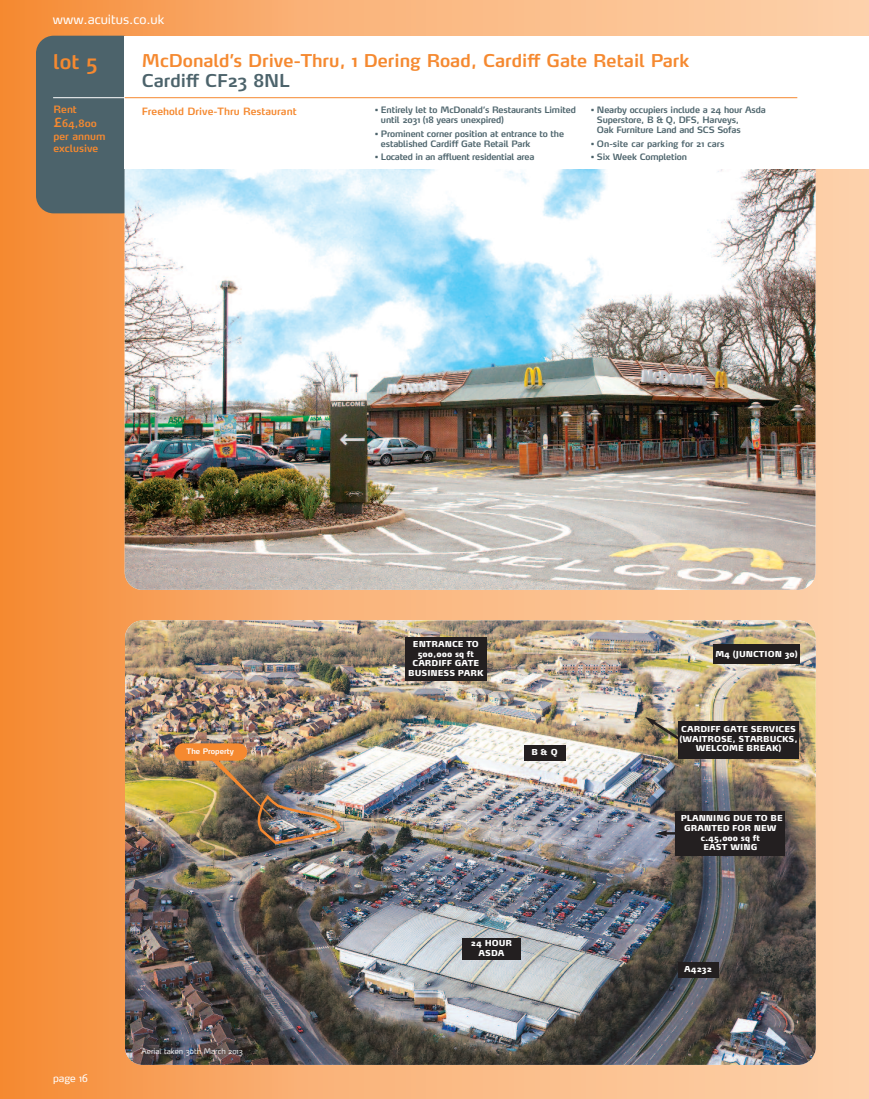
<style>
.page{position:relative;width:869px;height:1099px;background:#fff}
.page>*{position:absolute;margin:0;border:0;box-sizing:border-box;transform-origin:0 0}
.t1{font:600 20px "Max";color:#f58930}
.t2{font:600 17.5px "Max";color:#f58930}
.t3{font:600 17.5px "Max";color:#4c636b}
.t4{font:12.5px "Max";color:#fff}
.t5{font:600 10px/13.5px "Max";color:#f58930}
.t6{font:10px "Max";color:#fff}
.t7{font:600 8.75px/10px "Max";letter-spacing:-.02em;color:#4c636b}
.t8{font:600 8.75px "Max";color:#4c636b}
.t9{font:900 8.12px/9.8px "Max";color:#fff;text-align:center}
.t10{font:300 7.5px "Max";color:#fff}
.t11{font:600 7.5px "Max";color:#fff}
.s1{font-size:12.5px}
</style>
<div class="page">
<div style="left:293px;top:0;width:575px;height:1098px;background:linear-gradient(to right,#f6af75,#fbd0ab)"></div>
<div style="left:2px;top:0;width:291px;height:1098px;background:linear-gradient(to right,#f68a31,#f6ad75)"></div>
<hr style="left:0;top:0;width:2px;height:1098px;background:#f58930">
<div style="left:36px;top:36px;width:104px;height:177px;background:#4c636b;border-radius:18px"></div>
<img style="left:125px;top:168px;width:690px;height:422px">
<img style="left:125px;top:620px;width:690px;height:444px;border-radius:18px">
<div style="left:125px;top:36px;width:743px;height:132px;background:#fff"></div>
<hr style="left:53px;top:97px;width:72px;height:1px;background:#fff">
<hr style="left:125px;top:97px;width:672px;height:1px;background:#f58930">
<div style="left:462px;top:938px;width:59px;height:21px;background:#231f20"></div>
<div style="left:677px;top:961px;width:40px;height:16px;background:#231f20"></div>
<div style="left:713px;top:644px;width:86px;height:20px;background:#231f20"></div>
<div style="left:405px;top:637px;width:81px;height:44px;background:#231f20"></div>
<svg style="left:655px;top:830px;width:20px;height:6px"></svg>
<svg style="left:645px;top:717px;width:40px;height:27px"></svg>
<div style="left:678px;top:720px;width:120px;height:38px;background:#231f20"></div>
<div style="left:675px;top:811px;width:109px;height:45px;background:#231f20"></div>
<div style="left:174px;top:743px;width:73px;height:17px;background:#f58930;border-radius:9px"></div>
<img style="left:211px;top:760px;width:129px;height:84px">
<div style="left:523px;top:745px;width:42px;height:15px;background:#231f20"></div>
<h3 class="t4" style="left:53px;top:15px;width:113px">www.acuitus.co.uk</h3>
<h1 class="t1" style="left:53px;top:54px;width:46px">lot 5</h1>
<p class="t5" style="left:53px;top:104px;width:53px">Rent <span class="s1">£</span>64,800 per annum</p>
<p class="t5" style="left:53px;top:143px;width:46px">exclusive</p>
<h2 class="t2" style="left:142px;top:54px;width:548px">McDonald’s Drive-Thru, 1 Dering Road, Cardiff Gate Retail Park</h2>
<h2 class="t3" style="left:142px;top:74px;width:149px">Cardiff CF23 8NL</h2>
<p class="t5" style="left:142px;top:105px;width:156px">Freehold Drive-Thru Restaurant</p>
<p class="t7" style="left:381px;top:106px;width:196px;text-indent:-6px">• Entirely let to McDonald’s Restaurants Limited until 2031 (18 years unexpired)</p>
<p class="t7" style="left:381px;top:129px;width:184px;text-indent:-6px">• Prominent corner position at entrance to the established Cardiff Gate Retail Park</p>
<p class="t7" style="left:374px;top:153px;width:161px">• Located in an affluent residential area</p>
<p class="t7" style="left:596px;top:106px;width:170px;text-indent:-6px">• Nearby occupiers include a 24 hour Asda<br>Superstore, B &amp; Q, DFS, Harveys,<br>Oak Furniture Land and SCS Sofas</p>
<p class="t8" style="left:590px;top:140px;width:135px">• On-site car parking for 21 cars</p>
<p class="t7" style="left:590px;top:153px;width:98px">• Six Week Completion</p>
<p class="t9" style="left:408px;top:639px;width:77px">ENTRANCE TO<br>500,000 sq ft<br>CARDIFF GATE<br>BUSINESS PARK</p>
<p class="t11" style="left:186px;top:748px;width:49px">The Property</p>
<p class="t9" style="left:531px;top:747px;width:28px">B&amp;Q</p>
<p class="t6" style="left:53px;top:1074px;width:36px">page 16</p>
<p class="t10" style="left:141px;top:1048px;width:103px">Aerial taken 30th March 2013</p>
<p class="t9" style="left:470px;top:939px;width:43px">24 HOUR<br>ASDA</p>
<p class="t9" style="left:715px;top:649px;width:84px">M4 (JUNCTION 30)</p>
<p class="t9" style="left:679px;top:724px;width:120px">CARDIFF GATE SERVICES (WAITROSE, STARBUCKS,<br>WELCOME BREAK)</p>
<p class="t9" style="left:680px;top:814px;width:103px">PLANNING DUE TO BE<br>GRANTED FOR NEW c.45,000 sq ft<br>EAST WING</p>
<p class="t9" style="left:684px;top:964px;width:29px">A4232</p>
</div>
